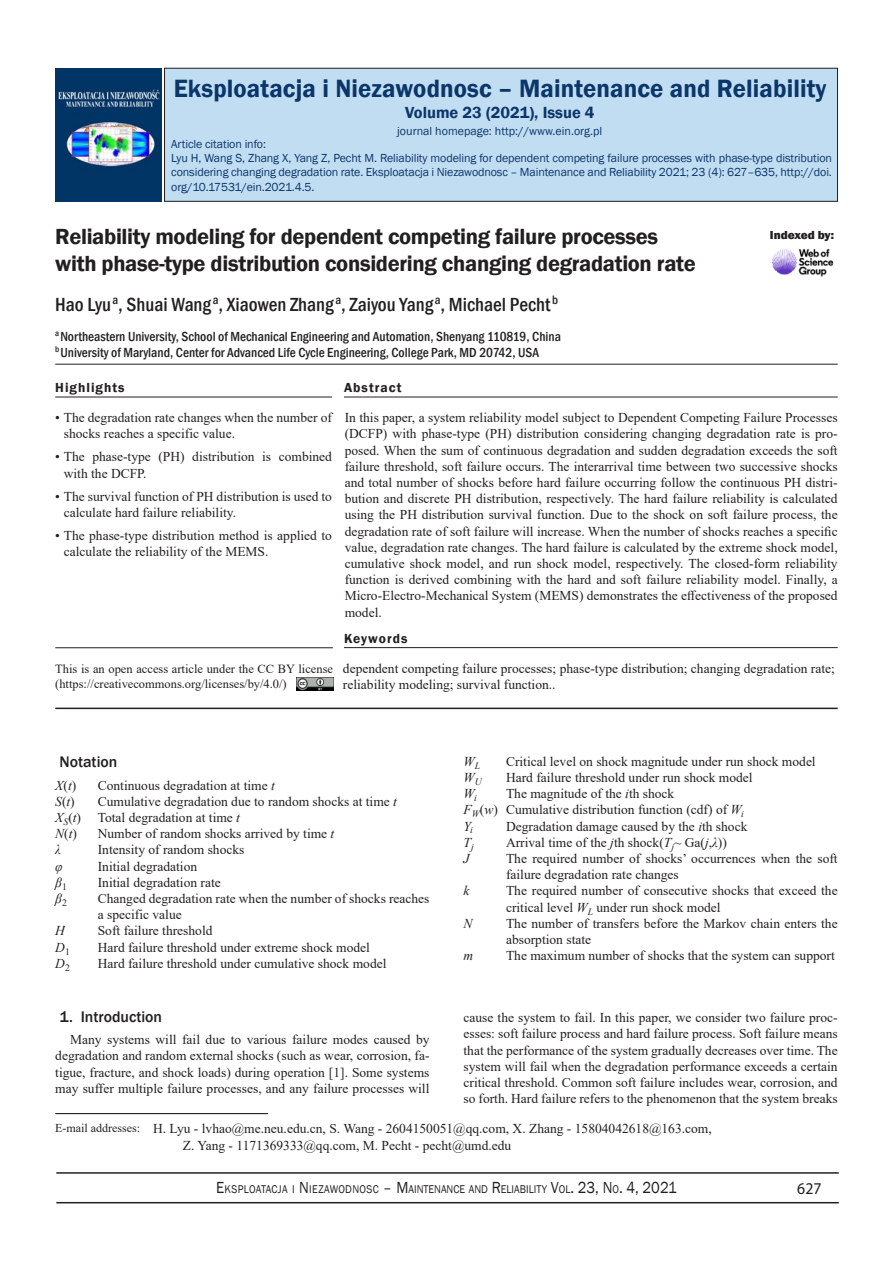
<style>
.page{position:relative;width:893px;height:1263px;background:#fff}
.page>*{position:absolute;margin:0;border:0;box-sizing:border-box;transform-origin:0 0}
.t1{font:600 25.8px "Franklin Gothic";letter-spacing:.005em;color:#0b366a;scale:.96 1}
.t2{font:600 22.5px/27px "Franklin Gothic";letter-spacing:-.015em;color:#231f20}
.t3{font:500 condensed 19.5px "Franklin Gothic";color:#231f20}
.t4{font:600 16.5px "Franklin Gothic";color:#0b366a}
.t5{font:16.5px "Myriad Pro";color:#231f20;scale:.96 1}
.t6{font:500 15.75px "Franklin Gothic";color:#231f20}
.t7{font:13.5px/16.2px "Times New Roman";color:#231f20}
.t8{font:500 condensed 13.5px/16.2px "Franklin Gothic";color:#231f20}
.t9{font:italic 13.5px "Times New Roman";color:#231f20}
.t10{font:600 13.5px "Franklin Gothic";letter-spacing:.075em;color:#231f20}
.t11{font:12.45px/15px "Times New Roman";color:#231f20}
.t12{font:12px/14.4px "Franklin Gothic";letter-spacing:-.01em;color:#0b366a;text-align:justify}
.t13{font:12px "Times New Roman";color:#231f20}
.t14{font:800 12px "Franklin Gothic";letter-spacing:-.005em;color:#231f20}
.t15{font:11.55px "Franklin Gothic";color:#231f20;scale:.9 1}
.s1{font-style:normal}
.s2{font-style:italic}
.s3{font-size:16.5px}
</style>
<div class="page">
<hr style="left:56px;top:1172px;width:783px;height:2px;background:#231f20">
<hr style="left:56px;top:1202px;width:783px;height:1px;background:#231f20">
<hr style="left:55px;top:1113px;width:213px;height:1px;background:#231f20">
<div style="left:165px;top:68px;width:672px;height:133px;background:#c1ddf2"></div>
<div style="left:164px;top:68px;width:674px;height:133px;border:1px solid #231f20"></div>
<img style="left:55px;top:68px;width:106px;height:134px">
<img style="left:772px;top:248px;width:62px;height:29px">
<hr style="left:55px;top:397px;width:277px;height:1px;background:#231f20">
<hr style="left:344px;top:397px;width:494px;height:1px;background:#231f20">
<hr style="left:55px;top:364px;width:783px;height:1px;background:#231f20">
<hr style="left:55px;top:708px;width:783px;height:1px;background:#231f20">
<hr style="left:344px;top:647px;width:494px;height:1px;background:#231f20">
<hr style="left:55px;top:647px;width:278px;height:1px;background:#231f20">
<img style="left:296px;top:678px;width:37px;height:13px">
<h1 class="t1" style="left:174px;top:73px;width:682px">Eksploatacja i Niezawodnosc – Maintenance and Reliability</h1>
<p class="t4" style="left:405px;top:102px;width:191px">Volume 23 (2021), Issue 4</p>
<p class="t12" style="left:397px;top:124px;width:207px">journal homepage: http://www.ein.org.pl</p>
<p class="t12" style="left:171px;top:137px;width:96px">Article citation info:</p>
<p class="t12" style="left:171px;top:151px;width:662px">Lyu H, Wang S, Zhang X, Yang Z, Pecht M. Reliability modeling for dependent competing failure processes with phase-type distribution considering changing degradation rate. Eksploatacja i Niezawodnosc – Maintenance and Reliability 2021; 23 (4): 627–635, http://doi. org/10.17531/ein.2021.4.5.</p>
<h2 class="t2" style="left:55px;top:224px;width:642px">Reliability modeling for dependent competing failure processes with phase-type distribution considering changing degradation rate</h2>
<h3 class="t3" style="left:55px;top:292px;width:504px">Hao Lyu<sup>a</sup>, Shuai Wang <sup>a</sup>, Xiaowen Zhang <sup>a</sup>, Zaiyou Yang <sup>a</sup>, Michael Pecht <sup>b</sup></h3>
<p class="t8" style="left:55px;top:328px;width:507px"><sup>a</sup>Northeastern University, School of Mechanical Engineering and Automation, Shenyang 110819, China <sup>b</sup>University of Maryland, Center for Advanced Life Cycle Engineering, College Park, MD 20742, USA</p>
<p class="t14" style="left:770px;top:227px;width:66px">Indexed by:</p>
<p class="t10" style="left:55px;top:380px;width:71px">Highlights</p>
<p class="t10" style="left:344px;top:380px;width:59px">Abstract</p>
<p class="t7" style="left:64px;top:409px;width:270px;text-indent:-9px">• The degradation rate changes when the number of shocks reaches a specific value.</p>
<p class="t7" style="left:64px;top:448px;width:270px;text-indent:-9px">• The phase-type (PH) distribution is combined with the DCFP.</p>
<p class="t7" style="left:64px;top:487px;width:270px;text-indent:-9px">• The survival function of PH distribution is used to calculate hard failure reliability.</p>
<p class="t7" style="left:64px;top:527px;width:270px;text-indent:-9px">• The phase-type distribution method is applied to calculate the reliability of the MEMS.</p>
<p class="t7" style="left:345px;top:409px;width:494px;text-align:justify">In this paper, a system reliability model subject to Dependent Competing Failure Processes (DCFP) with phase-type (PH) distribution considering changing degradation rate is pro&shy;posed. When the sum of continuous degradation and sudden degradation exceeds the soft failure threshold, soft failure occurs. The interarrival time between two successive shocks and total number of shocks before hard failure occurring follow the continuous PH distri&shy;bution and discrete PH distribution, respectively. The hard failure reliability is calculated using the PH distribution survival function. Due to the shock on soft failure process, the degradation rate of soft failure will increase. When the number of shocks reaches a specific value, degradation rate changes. The hard failure is calculated by the extreme shock model, cumulative shock model, and run shock model, respectively. The closed-form reliability function is derived combining with the hard and soft failure reliability model. Finally, a Micro-Electro-Mechanical System (MEMS) demonstrates the effectiveness of the proposed model.</p>
<p class="t11" style="left:55px;top:661px;width:279px">This is an open access article under the CC BY license (https://creativecommons.org/licenses/by/4.0/)</p>
<p class="t10" style="left:344px;top:630px;width:65px">Keywords</p>
<p class="t7" style="left:343px;top:660px;width:493px">dependent competing failure processes; phase-type distribution; changing degradation rate; reliability modeling; survival function..</p>
<p class="t6" style="left:60px;top:752px;width:59px">Notation</p>
<p class="t9" style="left:55px;top:776px;width:22px">X<span class="s1">(</span>t<span class="s1">)</span></p>
<p class="t7" style="left:98px;top:776px;width:178px">Continuous degradation at time <span class="s2">t</span></p>
<p class="t9" style="left:55px;top:792px;width:21px">S<span class="s1">(</span>t<span class="s1">)</span></p>
<p class="t7" style="left:55px;top:793px;width:343px;text-indent:43px">Cumulative degradation due to random shocks at time <span class="s2">t<br>X</span><sub>S</sub>(<span class="s2">t</span>) Total degradation at time <span class="s2">t<br>N</span>(<span class="s2">t</span>)</p>
<p class="t7" style="left:98px;top:825px;width:238px">Number of random shocks arrived by time <span class="s2">t</span></p>
<p class="t9" style="left:55px;top:840px;width:7px">λ</p>
<p class="t7" style="left:98px;top:841px;width:148px">Intensity of random shocks</p>
<p class="t9" style="left:55px;top:857px;width:9px">φ</p>
<p class="t7" style="left:98px;top:857px;width:101px">Initial degradation</p>
<p class="t9" style="left:55px;top:873px;width:13px">β<sub>1</sub></p>
<p class="t7" style="left:98px;top:874px;width:124px">Initial degradation rate</p>
<p class="t9" style="left:55px;top:889px;width:13px">β<sub>2</sub></p>
<p class="t7" style="left:98px;top:890px;width:333px">Changed degradation rate when the number of shocks reaches a specific value</p>
<p class="t9" style="left:55px;top:921px;width:11px">H</p>
<p class="t7" style="left:98px;top:922px;width:116px">Soft failure threshold</p>
<p class="t9" style="left:55px;top:938px;width:16px">D<sub>1</sub></p>
<p class="t7" style="left:98px;top:938px;width:274px">Hard failure threshold under extreme shock model</p>
<p class="t9" style="left:55px;top:954px;width:16px">D<sub>2</sub></p>
<p class="t7" style="left:98px;top:955px;width:290px">Hard failure threshold under cumulative shock model</p>
<p class="t6" style="left:60px;top:1006px;width:104px">1. Introduction</p>
<p class="t7" style="left:55px;top:1031px;width:376px;text-align:justify;text-indent:15px">Many systems will fail due to various failure modes caused by degradation and random external shocks (such as wear, corrosion, fa&shy;tigue, fracture, and shock loads) during operation [1]. Some systems may suffer multiple failure processes, and any failure processes will</p>
<p class="t9" style="left:463px;top:752px;width:18px">W<sub>L</sub></p>
<p class="t7" style="left:506px;top:753px;width:311px">Critical level on shock magnitude under run shock model</p>
<p class="t9" style="left:463px;top:768px;width:20px">W<sub>U</sub></p>
<p class="t7" style="left:506px;top:769px;width:248px">Hard failure threshold under run shock model</p>
<p class="t9" style="left:463px;top:784px;width:15px">W<sub>i</sub></p>
<p class="t7" style="left:463px;top:785px;width:282px;text-indent:43px">The magnitude of the <span class="s2">i</span>th shock<br><span class="s2">F</span><sub>W</sub>(<span class="s2">w</span>) Cumulative distribution function (cdf) of <span class="s2">W</span><sub>i<br></sub><span class="s2">Y</span><sub>i</sub></p>
<p class="t7" style="left:506px;top:817px;width:243px">Degradation damage caused by the <span class="s2">i</span>th shock</p>
<p class="t9" style="left:463px;top:833px;width:12px">T<sub>j</sub></p>
<p class="t7" style="left:506px;top:834px;width:222px">Arrival time of the <span class="s2">j</span>th shock(<span class="s2">T</span><sub>j</sub>~ Ga(<span class="s2">j</span>,<span class="s2">λ</span>))</p>
<p class="t9" style="left:463px;top:849px;width:7px">J</p>
<p class="t7" style="left:506px;top:850px;width:333px">The required number of shocks’ occurrences when the soft failure degradation rate changes</p>
<p class="t9" style="left:463px;top:881px;width:7px">k</p>
<p class="t7" style="left:506px;top:882px;width:333px">The required number of consecutive shocks that exceed the critical level <span class="s2">W</span><sub>L</sub> under run shock model</p>
<p class="t9" style="left:463px;top:914px;width:11px">N</p>
<p class="t7" style="left:506px;top:915px;width:333px">The number of transfers before the Markov chain enters the absorption state</p>
<p class="t9" style="left:463px;top:946px;width:11px">m</p>
<p class="t7" style="left:506px;top:947px;width:330px">The maximum number of shocks that the system can support</p>
<p class="t7" style="left:463px;top:1009px;width:376px;text-align:justify">cause the system to fail. In this paper, we consider two failure proc&shy;esses: soft failure process and hard failure process. Soft failure means that the performance of the system gradually decreases over time. The system will fail when the degradation performance exceeds a certain critical threshold. Common soft failure includes wear, corrosion, and so forth. Hard failure refers to the phenomenon that the system breaks</p>
<p class="t13" style="left:55px;top:1120px;width:86px">E-mail addresses:</p>
<p class="t7" style="left:183px;top:1120px;width:530px;text-indent:-30px">H. Lyu - lvhao@me.neu.edu.cn, S. Wang - 2604150051@qq.com, X. Zhang - 15804042618@163.com,<br>Z. Yang - 1171369333@qq.com, M. Pecht - pecht@umd.edu</p>
<p class="t15" style="left:216px;top:1182px;width:514px"><span class="s3">E</span>KSPLOATACJA I <span class="s3">N</span>IEZAWODN OSC <span class="s3">– M</span>AINTENANCE AN D <span class="s3">R</span>ELIABILITY <span class="s3">V</span>OL<span class="s3">. 23, N</span>O<span class="s3">. 4, 2021</span></p>
<p class="t5" style="left:797px;top:1178px;width:27px">627</p>
</div>
